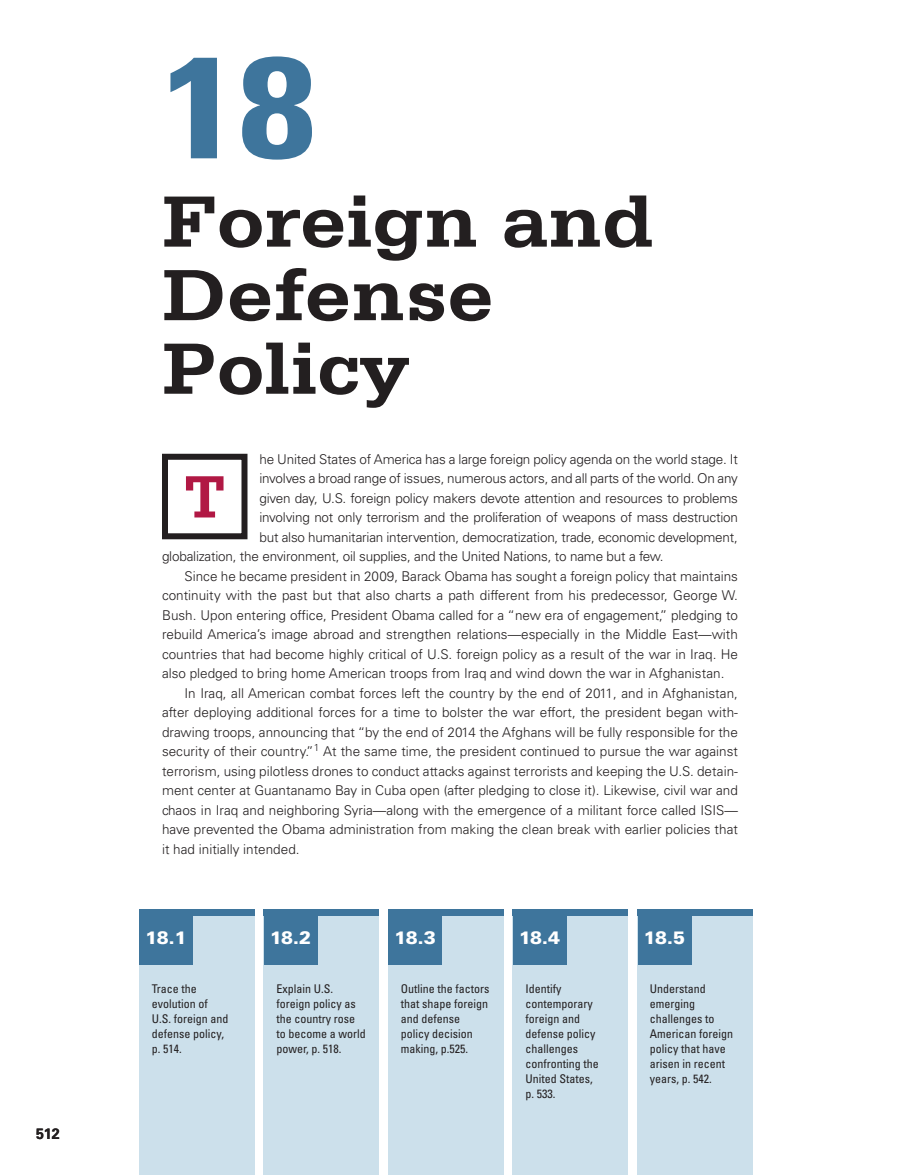
<style>
.page{position:relative;width:918px;height:1175px;background:#fff}
.page>*{position:absolute;margin:0;border:0;box-sizing:border-box;transform-origin:0 0}
.t1{font:700 condensed 144px "Univers LT Std";color:#3e759c;scale:1.2 1}
.t2{font:700 76.5px/73.5px "Serifa Std";letter-spacing:-.01em;color:#231f20;scale:1.1 1}
.t3{font:700 63px "Serifa Std";color:#b11844}
.t4{font:900 18px "Univers LT Std";letter-spacing:-.045em;color:#fff}
.t5{font:700 15px "Univers LT Std";color:#231f20;scale:.95 1}
.t6{font:300 13.5px "Univers LT Std";color:#231f20}
.t7{font:condensed 12px/15px "Univers LT Std";color:#231f20}
</style>
<div class="page">
<div style="left:139px;top:909px;width:116px;height:265px;background:#cce0eb"></div>
<div style="left:513px;top:909px;width:115px;height:265px;background:#cce0eb"></div>
<div style="left:264px;top:909px;width:115px;height:265px;background:#cce0eb"></div>
<div style="left:637px;top:909px;width:116px;height:265px;background:#cce0eb"></div>
<div style="left:388px;top:909px;width:116px;height:265px;background:#cce0eb"></div>
<div style="left:139px;top:912px;width:54px;height:52px;background:#3e759c"></div>
<div style="left:264px;top:912px;width:54px;height:52px;background:#3e759c"></div>
<div style="left:388px;top:912px;width:54px;height:52px;background:#3e759c"></div>
<div style="left:513px;top:912px;width:54px;height:52px;background:#3e759c"></div>
<div style="left:638px;top:912px;width:54px;height:52px;background:#3e759c"></div>
<div style="left:139px;top:909px;width:116px;height:6px;background:#3e759c"></div>
<div style="left:264px;top:909px;width:115px;height:6px;background:#3e759c"></div>
<div style="left:388px;top:909px;width:116px;height:6px;background:#3e759c"></div>
<div style="left:513px;top:909px;width:115px;height:6px;background:#3e759c"></div>
<div style="left:637px;top:909px;width:116px;height:6px;background:#3e759c"></div>
<div style="left:162px;top:454px;width:86px;height:85px;border:6px solid #231f20"></div>
<p class="t5" style="left:36px;top:1124px;width:27px">512</p>
<h1 class="t1" style="left:162px;top:19px;width:129px">18</h1>
<h2 class="t2" style="left:162px;top:184px;width:449px">Foreign and<br>Defense<br>Policy</h2>
<p class="t6" style="left:260px;top:450px;width:480px">he United States of America has a large foreign policy agenda on the world stage. It</p>
<p class="t6" style="left:260px;top:470px;width:480px">involves a broad range of issues, numerous actors, and all parts of the world. On any</p>
<p class="t6" style="left:260px;top:489px;width:480px">given day, U.S. foreign policy makers devote attention and resources to problems</p>
<p class="t6" style="left:260px;top:509px;width:480px">involving not only terrorism and the proliferation of weapons of mass destruction</p>
<p class="t6" style="left:260px;top:528px;width:480px">but also humanitarian intervention, democratization, trade, economic development,</p>
<p class="t6" style="left:162px;top:548px;width:503px">globalization, the environment, oil supplies, and the United Nations, to name but a few.</p>
<p class="t6" style="left:185px;top:567px;width:555px">Since he became president in 2009, Barack Obama has sought a foreign policy that maintains</p>
<p class="t6" style="left:162px;top:587px;width:577px">continuity with the past but that also charts a path different from his predecessor, George W.</p>
<p class="t6" style="left:162px;top:606px;width:578px">Bush. Upon entering office, President Obama called for a “new era of engagement,” pledging to</p>
<p class="t6" style="left:162px;top:626px;width:577px">rebuild America’s image abroad and strengthen relations—especially in the Middle East—with</p>
<p class="t6" style="left:162px;top:645px;width:578px">countries that had become highly critical of U.S. foreign policy as a result of the war in Iraq. He</p>
<p class="t6" style="left:162px;top:665px;width:564px">also pledged to bring home American troops from Iraq and wind down the war in Afghanistan.</p>
<p class="t6" style="left:185px;top:684px;width:555px">In Iraq, all American combat forces left the country by the end of 2011, and in Afghanistan,</p>
<p class="t6" style="left:162px;top:704px;width:577px">after deploying additional forces for a time to bolster the war effort, the president began with-</p>
<p class="t6" style="left:162px;top:723px;width:577px">drawing troops, announcing that “by the end of 2014 the Afghans will be fully responsible for the</p>
<p class="t6" style="left:162px;top:743px;width:577px">security of their country.”<sup>1</sup> At the same time, the president continued to pursue the war against</p>
<p class="t6" style="left:162px;top:762px;width:577px">terrorism, using pilotless drones to conduct attacks against terrorists and keeping the U.S. detain-</p>
<p class="t6" style="left:162px;top:782px;width:577px">ment center at Guantanamo Bay in Cuba open (after pledging to close it). Likewise, civil war and</p>
<p class="t6" style="left:162px;top:801px;width:578px">chaos in Iraq and neighboring Syria—along with the emergence of a militant force called ISIS—</p>
<p class="t6" style="left:162px;top:821px;width:577px">have prevented the Obama administration from making the clean break with earlier policies that</p>
<p class="t6" style="left:162px;top:840px;width:139px">it had initially intended.</p>
<h3 class="t3" style="left:184px;top:460px;width:43px">T</h3>
<h3 class="t4" style="left:146px;top:926px;width:43px">18.1</h3>
<h3 class="t4" style="left:270px;top:926px;width:43px">18.2</h3>
<h3 class="t4" style="left:395px;top:926px;width:43px">18.3</h3>
<h3 class="t4" style="left:519px;top:926px;width:43px">18.4</h3>
<h3 class="t4" style="left:644px;top:926px;width:43px">18.5</h3>
<p class="t7" style="left:152px;top:981px;width:78px">Trace the evolution of<br>U.S. foreign and defense policy, p. 514.</p>
<p class="t7" style="left:276px;top:981px;width:91px">Explain U.S. foreign policy as the country rose to become a world power, p. 518.</p>
<p class="t7" style="left:401px;top:981px;width:90px">Outline the factors that shape foreign and defense policy decision making, p.525.</p>
<p class="t7" style="left:525px;top:981px;width:75px">Identify contemporary foreign and defense policy challenges confronting the<br>United States, p. 533.</p>
<p class="t7" style="left:650px;top:981px;width:85px">Understand emerging challenges to<br>American foreign policy that have arisen in recent years, p. 542.</p>
</div>
